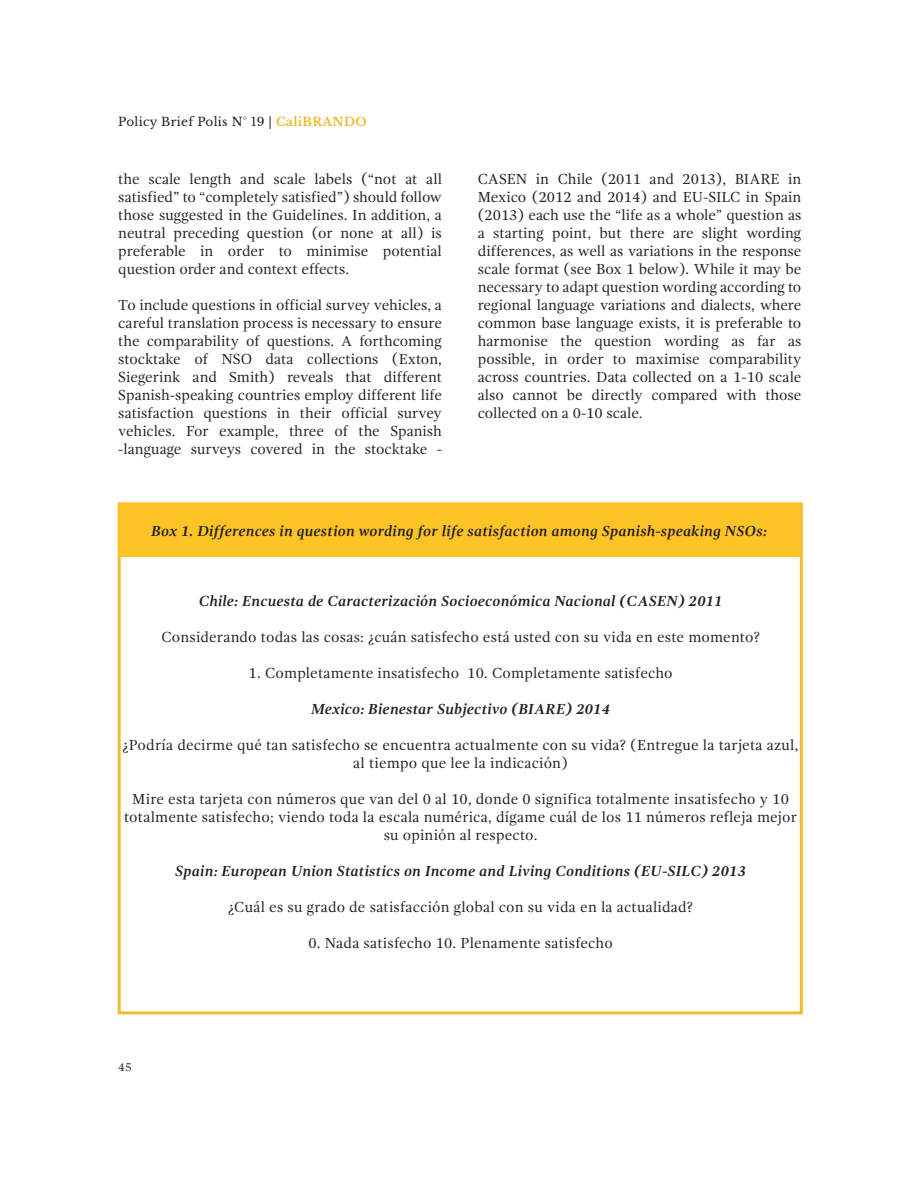
<style>
.page{position:relative;width:918px;height:1188px;background:#fff}
.page>*{position:absolute;margin:0;border:0;box-sizing:border-box;transform-origin:0 0}
.t1{font:15px/18px "Gandhi Serif";letter-spacing:.01em;color:#231f20;text-align:justify}
.t2{font:italic 700 15px "Gandhi Serif";letter-spacing:.015em;color:#231f20}
.t3{font:12px "Libre Baskerville";letter-spacing:.025em;color:#231f20}
.t4{font:12px "Gandhi Serif";color:#231f20}
.s1{font-weight:700;color:#eeba31}
</style>
<div class="page">
<div style="left:118px;top:502px;width:685px;height:512px;border:3px solid #efbb31"></div>
<div style="left:118px;top:503px;width:683px;height:54px;background:#fec425"></div>
<p class="t3" style="left:118px;top:114px;width:250px">Policy Brief Polis N° 19 | <span class="s1">CaliBRANDO</span></p>
<p class="t1" style="left:118px;top:170px;width:325px">the scale length and scale labels (“not at all satisfied” to “completely satisfied”) should follow those suggested in the Guidelines. In addition, a neutral preceding question (or none at all) is preferable in order to minimise potential question order and context effects.</p>
<p class="t1" style="left:118px;top:296px;width:325px">To include questions in official survey vehicles, a careful translation process is necessary to ensure the comparability of questions. A forthcoming stocktake of NSO data collections (Exton, Siegerink and Smith) reveals that different Spanish-speaking countries employ different life satisfaction questions in their official survey vehicles. For example, three of the Spanish -language surveys covered in the stocktake -</p>
<p class="t1" style="left:478px;top:170px;width:325px">CASEN in Chile (2011 and 2013), BIARE in Mexico (2012 and 2014) and EU-SILC in Spain (2013) each use the “life as a whole” question as a starting point, but there are slight wording differences, as well as variations in the response scale format (see Box 1 below). While it may be necessary to adapt question wording according to regional language variations and dialects, where common base language exists, it is preferable to harmonise the question wording as far as possible, in order to maximise comparability across countries. Data collected on a 1-10 scale also cannot be directly compared with those collected on a 0-10 scale.</p>
<p class="t2" style="left:151px;top:522px;width:617px">Box 1. Differences in question wording for life satisfaction among Spanish-speaking NSOs:</p>
<p class="t2" style="left:199px;top:592px;width:525px">Chile: Encuesta de Caracterización Socioeconómica Nacional (CASEN) 2011</p>
<p class="t1" style="left:161px;top:628px;width:600px">Considerando todas las cosas: ¿cuán satisfecho está usted con su vida en este momento?</p>
<p class="t1" style="left:249px;top:664px;width:426px">1. Completamente insatisfecho 10. Completamente satisfecho</p>
<p class="t2" style="left:311px;top:700px;width:300px">Mexico: Bienestar Subjectivo (BIARE) 2014</p>
<p class="t1" style="left:123px;top:736px;width:677px;text-align:center">¿Podría decirme qué tan satisfecho se encuentra actualmente con su vida? (Entregue la tarjeta azul, al tiempo que lee la indicación)</p>
<p class="t1" style="left:124px;top:790px;width:674px;text-align:center">Mire esta tarjeta con números que van del 0 al 10, donde 0 significa totalmente insatisfecho y 10 totalmente satisfecho; viendo toda la escala numérica, dígame cuál de los 11 números refleja mejor su opinión al respecto.</p>
<p class="t2" style="left:175px;top:862px;width:572px">Spain: European Union Statistics on Income and Living Conditions (EU-SILC) 2013</p>
<p class="t1" style="left:228px;top:898px;width:466px">¿Cuál es su grado de satisfacción global con su vida en la actualidad?</p>
<p class="t1" style="left:308px;top:934px;width:306px">0. Nada satisfecho 10. Plenamente satisfecho</p>
<p class="t4" style="left:118px;top:1060px;width:15px">45</p>
</div>
